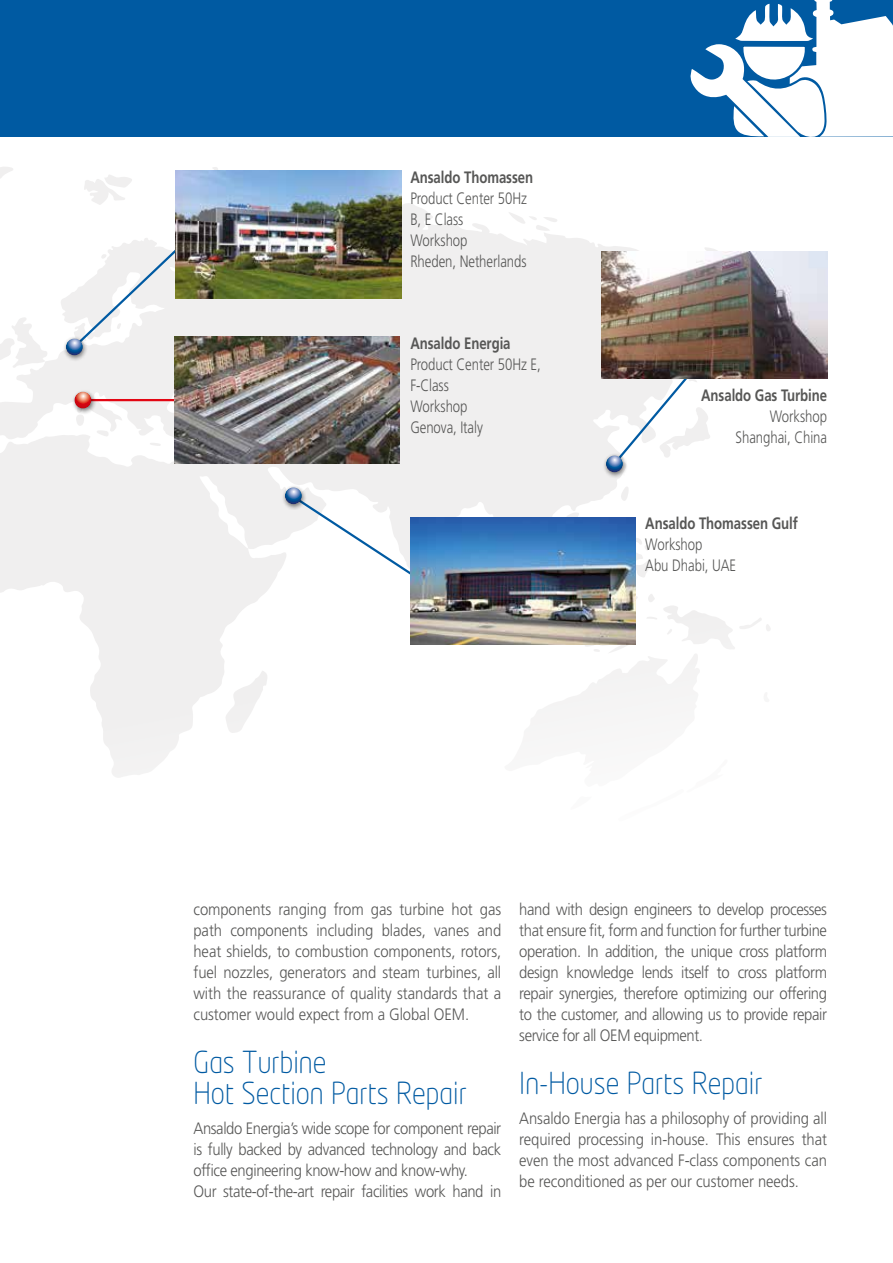
<style>
.page{position:relative;width:893px;height:1263px;background:#fff}
.page>*{position:absolute;margin:0;border:0;box-sizing:border-box;transform-origin:0 0}
.t1{font:300 30px/31.5px "Neo Tech";color:#005aa2;scale:.9 1}
.t2{font:300 16.5px/21px "Frutiger LT Std";letter-spacing:-.005em;color:#575756;text-align:justify;scale:.9 1}
.t3{font:300 16.5px/21px "Frutiger LT Std";letter-spacing:-.025em;color:#575756;scale:.9 1}
.t4{font:300 16.5px/21px "Frutiger LT Std";letter-spacing:-.005em;color:#575756;scale:.8 1}
.t5{font:700 16.5px "Frutiger LT Std";letter-spacing:-.005em;color:#575756;scale:.8 1}
</style>
<div class="page">
<svg style="left:0;top:196px;width:639px;height:582px;fill:#f0efef"></svg>
<svg style="left:225px;top:670px;width:43px;height:63px"></svg>
<svg style="left:0;top:167px;width:48px;height:201px"></svg>
<svg style="left:84px;top:175px;width:48px;height:30px"></svg>
<svg style="left:621px;top:486px;width:8px;height:15px"></svg>
<svg style="left:96px;top:430px;width:13px;height:7px"></svg>
<svg style="left:705px;top:247px;width:12px;height:4px"></svg>
<svg style="left:76px;top:415px;width:8px;height:11px"></svg>
<svg style="left:150px;top:443px;width:11px;height:3px"></svg>
<svg style="left:212px;top:167px;width:30px;height:4px"></svg>
<svg style="left:508px;top:212px;width:49px;height:19px"></svg>
<svg style="left:496px;top:512px;width:275px;height:266px"></svg>
<div style="left:0;top:0;width:893px;height:136px;background:#005aa2"></div>
<svg style="left:688px;top:0;width:205px;height:137px"></svg>
<hr style="left:88px;top:399px;width:94px;height:2px;background:#e30613">
<svg style="left:613px;top:379px;width:97px;height:86px"></svg>
<svg style="left:73px;top:241px;width:113px;height:107px"></svg>
<svg style="left:294px;top:496px;width:147px;height:99px"></svg>
<div style="left:71px;top:389px;width:26px;height:26px;background:#000;opacity:.5"></div>
<div style="left:73px;top:390px;width:19px;height:20px;background:#000;opacity:.2"></div>
<div style="left:62px;top:336px;width:26px;height:26px;background:#000;opacity:.5"></div>
<div style="left:64px;top:337px;width:20px;height:20px;background:#000;opacity:.2"></div>
<img style="left:176px;top:171px;width:225px;height:127px">
<div style="left:281px;top:484px;width:26px;height:26px;background:#000;opacity:.5"></div>
<div style="left:283px;top:486px;width:20px;height:19px;background:#000;opacity:.2"></div>
<img style="left:410px;top:517px;width:226px;height:128px">
<img style="left:602px;top:251px;width:225px;height:128px">
<div style="left:602px;top:453px;width:26px;height:25px;background:#000;opacity:.5"></div>
<div style="left:604px;top:454px;width:20px;height:19px;background:#000;opacity:.2"></div>
<img style="left:174px;top:336px;width:226px;height:128px">
<p class="t5" style="left:410px;top:167px;width:155px">Ansaldo Thomassen</p>
<p class="t4" style="left:410px;top:188px;width:147px">Product Center 50Hz<br>B, E Class<br>Workshop<br>Rheden, Netherlands</p>
<p class="t5" style="left:410px;top:333px;width:127px">Ansaldo Energia</p>
<p class="t4" style="left:410px;top:354px;width:165px">Product Center 50Hz E,<br>F-Class<br>Workshop<br>Genova, Italy</p>
<p class="t5" style="left:701px;top:386px;width:159px">Ansaldo Gas Turbine</p>
<p class="t4" style="left:735px;top:406px;width:116px;text-align:right">Workshop<br>Shanghai, China</p>
<p class="t5" style="left:645px;top:514px;width:192px">Ansaldo Thomassen Gulf</p>
<p class="t4" style="left:645px;top:534px;width:115px">Workshop<br>Abu Dhabi, UAE</p>
<p class="t2" style="left:193px;top:899px;width:343px">components ranging from gas turbine hot gas path components including blades, vanes and heat shields, to combustion components, rotors, fuel nozzles, generators and steam turbines, all with the reassurance of quality standards that a customer would expect from a Global OEM.</p>
<h1 class="t1" style="left:193px;top:1048px;width:305px">Gas Turbine<br>Hot Section Parts Repair</h1>
<p class="t3" style="left:193px;top:1118px;width:343px">Ansaldo Energia’s wide scope for component repair is fully backed by advanced technology and back office engineering know-how and know-why.<br>Our state-of-the-art repair facilities work hand in</p>
<p class="t2" style="left:519px;top:899px;width:344px">hand with design engineers to develop processes that ensure fit, form and function for further turbine operation. In addition, the unique cross platform design knowledge lends itself to cross platform repair synergies, therefore optimizing our offering to the customer, and allowing us to provide repair service for all OEM equipment.</p>
<h1 class="t1" style="left:519px;top:1069px;width:272px">In-House Parts Repair</h1>
<p class="t2" style="left:519px;top:1107px;width:344px">Ansaldo Energia has a philosophy of providing all required processing in-house. This ensures that even the most advanced F-class components can be reconditioned as per our customer needs.</p>
</div>
